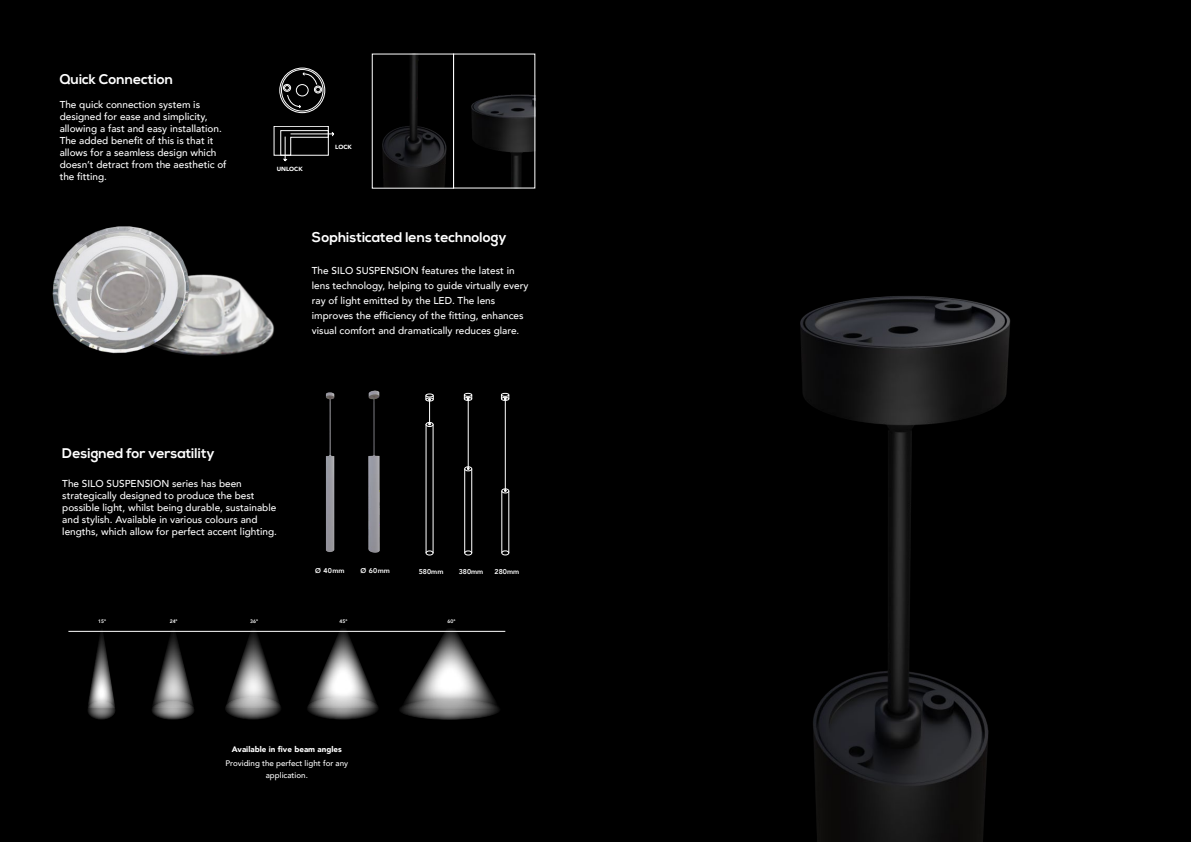
<style>
.page{position:relative;width:1191px;height:842px;background:#000}
.page>*{position:absolute;margin:0;border:0;box-sizing:border-box;transform-origin:0 0}
.t1{font:700 14px "Nexa";color:#fff}
.t2{font:500 10px/12px "Avenir";color:#fff}
.t3{font:500 8px/12px "Avenir";color:#fff;text-align:center}
.t4{font:900 8px "Avenir";color:#fff}
.t5{font:800 7px "Avenir";color:#fff}
.t6{font:900 6px "Avenir";color:#fff}
.t7{font:800 5px "Avenir";color:#fff}
</style>
<div class="page">
<svg style="left:152px;top:701px;width:42px;height:18px"></svg>
<div style="left:151px;top:701px;width:43px;height:19px;border:1px solid #fff;border-radius:50%"></div>
<svg style="left:88px;top:701px;width:27px;height:18px"></svg>
<div style="left:87px;top:701px;width:28px;height:19px;border:1px solid #fff;border-radius:50%"></div>
<svg style="left:225px;top:697px;width:56px;height:22px"></svg>
<div style="left:225px;top:697px;width:57px;height:23px;border:1px solid #fff;border-radius:50%"></div>
<svg style="left:307px;top:697px;width:72px;height:22px"></svg>
<div style="left:306px;top:697px;width:73px;height:23px;border:1px solid #fff;border-radius:50%"></div>
<svg style="left:399px;top:699px;width:101px;height:20px"></svg>
<div style="left:398px;top:699px;width:103px;height:21px;border:1px solid #fff;border-radius:50%"></div>
<hr style="left:68px;top:631px;width:437px;height:1px;background:#fff">
<svg style="left:400px;top:629px;width:101px;height:80px"></svg>
<svg style="left:225px;top:630px;width:57px;height:79px"></svg>
<svg style="left:306px;top:629px;width:73px;height:80px"></svg>
<svg style="left:151px;top:630px;width:43px;height:79px"></svg>
<svg style="left:87px;top:630px;width:28px;height:79px"></svg>
<img style="left:368px;top:390px;width:12px;height:163px">
<img style="left:325px;top:392px;width:10px;height:160px">
<div style="left:281px;top:69px;width:42px;height:42px;border:1px solid #fff;border-radius:50%"></div>
<div style="left:279px;top:68px;width:46px;height:45px;border:1px solid #fff;border-radius:50%"></div>
<div style="left:283px;top:84px;width:8px;height:8px;border:1px solid #fff;border-radius:50%"></div>
<div style="left:314px;top:86px;width:8px;height:7px;border:1px solid #fff;border-radius:50%"></div>
<svg style="left:284px;top:72px;width:37px;height:36px"></svg>
<img style="left:454px;top:53px;width:81px;height:134px">
<img style="left:382px;top:56px;width:65px;height:131px">
<img style="left:206px;top:274px;width:69px;height:82px">
<img style="left:52px;top:226px;width:154px;height:130px">
<img style="left:800px;top:296px;width:211px;height:546px">
<div style="left:274px;top:126px;width:54px;height:29px;border:1px solid #fff"></div>
<svg style="left:280px;top:130px;width:54px;height:32px"></svg>
<svg style="left:464px;top:393px;width:8px;height:7px"></svg>
<hr style="left:468px;top:400px;width:1px;height:69px;background:#fff">
<hr style="left:505px;top:399px;width:1px;height:92px;background:#fff">
<svg style="left:501px;top:393px;width:8px;height:7px"></svg>
<svg style="left:501px;top:489px;width:8px;height:66px"></svg>
<svg style="left:464px;top:466px;width:8px;height:89px"></svg>
<svg style="left:426px;top:394px;width:8px;height:161px"></svg>
<div style="left:453px;top:54px;width:82px;height:135px;border:1px solid #fff"></div>
<h1 class="t1" style="left:60px;top:71px;width:115px">Quick Connection</h1>
<p class="t2" style="left:60px;top:98px;width:168px">The quick connection system is designed for ease and simplicity, allowing a fast and easy installation.<br>The added benefit of this is that it allows for a seamless design which doesn’t detract from the aesthetic of the fitting.</p>
<p class="t6" style="left:277px;top:164px;width:27px">UNLOCK</p>
<p class="t6" style="left:335px;top:142px;width:18px">LOCK</p>
<h1 class="t1" style="left:312px;top:229px;width:196px">Sophisticated lens technology</h1>
<p class="t2" style="left:312px;top:262px;width:218px;line-height:15px">The SILO SUSPENSION features the latest in lens technology, helping to guide virtually every ray of light emitted by the LED. The lens improves the efficiency of the fitting, enhances visual comfort and dramatically reduces glare.</p>
<h1 class="t1" style="left:62px;top:445px;width:154px">Designed for versatility</h1>
<p class="t2" style="left:62px;top:476px;width:216px">The SILO SUSPENSION series has been strategically designed to produce the best possible light, whilst being durable, sustainable and stylish. Available in various colours and lengths, which allow for perfect accent lighting.</p>
<p class="t5" style="left:315px;top:565px;width:31px">Ø 40mm</p>
<p class="t5" style="left:360px;top:565px;width:31px">Ø 60mm</p>
<p class="t5" style="left:419px;top:566px;width:26px">580mm</p>
<p class="t5" style="left:459px;top:566px;width:26px">380mm</p>
<p class="t5" style="left:494px;top:566px;width:26px">280mm</p>
<p class="t7" style="left:98px;top:617px;width:9px">15°</p>
<p class="t7" style="left:170px;top:617px;width:9px">24°</p>
<p class="t7" style="left:250px;top:617px;width:9px">36°</p>
<p class="t7" style="left:339px;top:617px;width:9px">45°</p>
<p class="t7" style="left:447px;top:617px;width:9px">60°</p>
<p class="t4" style="left:232px;top:742px;width:112px">Available in five beam angles</p>
<p class="t3" style="left:225px;top:757px;width:124px">Providing the perfect light for any application.</p>
</div>
